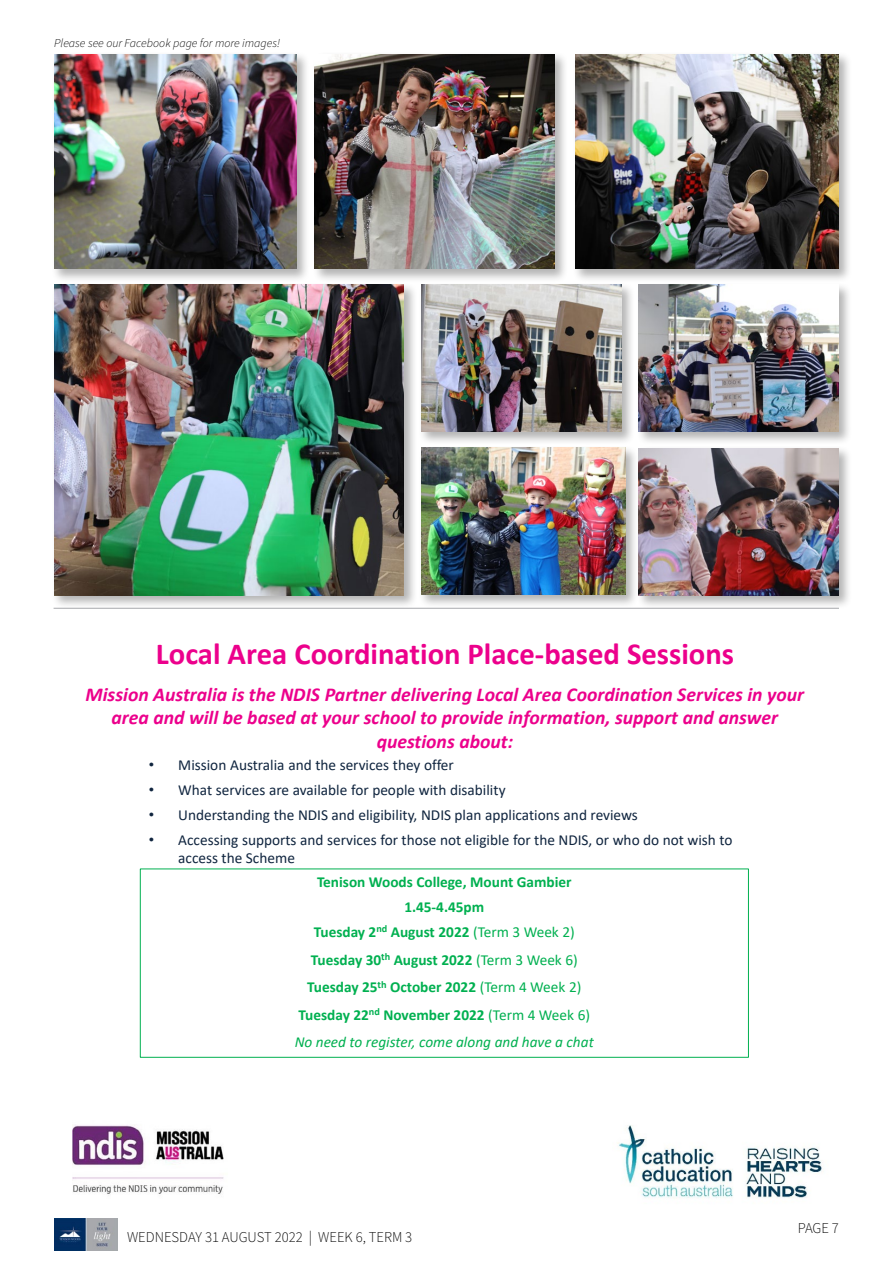
<style>
.page{position:relative;width:893px;height:1263px;background:#fff}
.page>*{position:absolute;margin:0;border:0;box-sizing:border-box;transform-origin:0 0}
.t1{font:700 30.6px "Calibri";color:#ec008c}
.t2{font:italic 700 19.65px/23.7px "Calibri";color:#ec008c;text-align:center}
.t3{font:15.3px/18.5px "Calibri";color:#10253f}
.t4{font:700 15.3px/27.6px "Calibri";color:#00b050;text-align:center}
.t5{font:300 15px "Source Sans Pro";color:#060606}
.t6{font:italic 300 12px "Source Sans Pro";color:#000}
.s1{font-family:"Arial"}
.s2{font-weight:400}
.s3{font-weight:400;font-style:italic}
</style>
<div class="page">
<img style="left:54px;top:1218px;width:64px;height:32px">
<img style="left:73px;top:1125px;width:151px;height:69px">
<img style="left:617px;top:1125px;width:205px;height:73px">
<div style="left:140px;top:868px;width:609px;height:190px;border:1px solid #00b050"></div>
<div style="left:51px;top:52px;width:259px;height:231px;background:#000;opacity:.3"></div>
<img style="left:54px;top:54px;width:242px;height:215px">
<hr style="left:54px;top:608px;width:785px;height:1px;background:#a7a9ac">
<div style="left:51px;top:282px;width:367px;height:327px;background:#000;opacity:.3"></div>
<img style="left:54px;top:285px;width:350px;height:310px">
<div style="left:312px;top:52px;width:257px;height:231px;background:#000;opacity:.3"></div>
<img style="left:315px;top:54px;width:240px;height:215px">
<div style="left:572px;top:52px;width:281px;height:231px;background:#000;opacity:.3"></div>
<img style="left:575px;top:54px;width:264px;height:215px">
<div style="left:419px;top:445px;width:220px;height:164px;background:#000;opacity:.3"></div>
<img style="left:421px;top:447px;width:204px;height:148px">
<div style="left:636px;top:282px;width:217px;height:164px;background:#000;opacity:.3"></div>
<img style="left:639px;top:285px;width:200px;height:147px">
<div style="left:419px;top:282px;width:216px;height:164px;background:#000;opacity:.3"></div>
<img style="left:421px;top:285px;width:200px;height:147px">
<div style="left:636px;top:446px;width:217px;height:163px;background:#000;opacity:.3"></div>
<img style="left:639px;top:448px;width:200px;height:147px">
<p class="t6" style="left:54px;top:35px;width:227px">Please see our Facebook page for more images!</p>
<h1 class="t1" style="left:156px;top:632px;width:580px">Local Area Coordination Place-based Sessions</h1>
<p class="t2" style="left:86px;top:682px;width:720px">Mission Australia is the NDIS Partner delivering Local Area Coordination Services in your area and will be based at your school to provide information, support and answer questions about:</p>
<p class="t3" style="left:149px;top:755px;width:307px"><span class="s1">•</span> Mission Australia and the services they offer</p>
<p class="t3" style="left:149px;top:780px;width:358px"><span class="s1">•</span> What services are available for people with disability</p>
<p class="t3" style="left:149px;top:805px;width:491px"><span class="s1">•</span> Understanding the NDIS and eligibility, NDIS plan applications and reviews</p>
<p class="t3" style="left:178px;top:830px;width:556px;text-indent:-30px"><span class="s1">•</span> Accessing supports and services for those not eligible for the NDIS, or who do not wish to access the Scheme</p>
<p class="t4" style="left:314px;top:869px;width:263px;line-height:24.9px">Tenison Woods College, Mount Gambier<br>1.45-4.45pm<br>Tuesday 2<sup>nd</sup> August 2022 <span class="s2">(Term 3 Week 2)</span></p>
<p class="t4" style="left:295px;top:945px;width:301px">Tuesday 30<sup>th</sup> August 2022 <span class="s2">(Term 3 Week 6)<br></span>Tuesday 25<sup>th</sup> October 2022 <span class="s2">(Term 4 Week 2)<br></span>Tuesday 22<sup>nd</sup> November 2022 <span class="s2">(Term 4 Week 6)<br></span><span class="s3">No need to register, come along and have a chat</span></p>
<p class="t5" style="left:127px;top:1227px;width:287px">WEDNESDAY 31 AUGUST 2022 | WEEK 6, TERM 3</p>
<p class="t5" style="left:798px;top:1218px;width:43px">PAGE 7</p>
</div>
